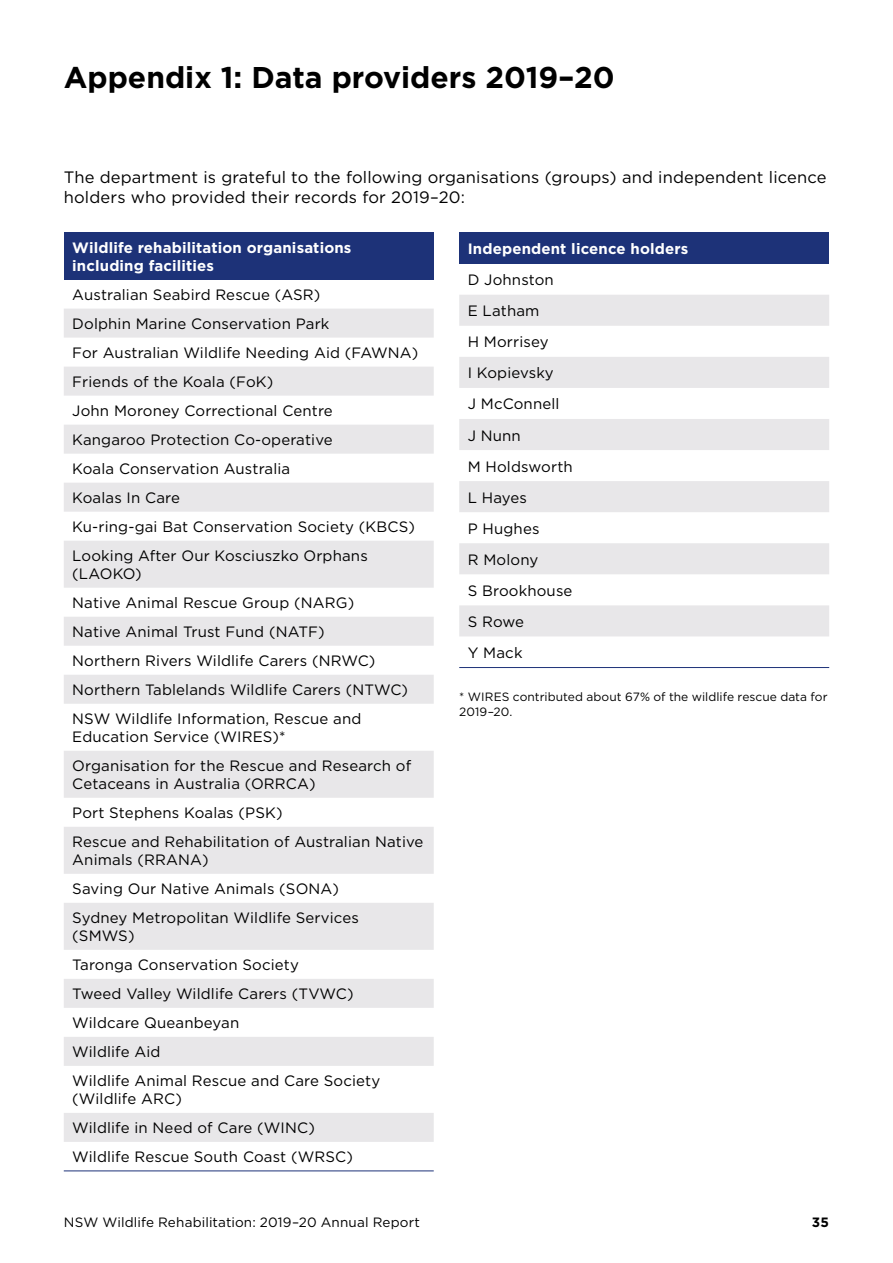
<style>
.page{position:relative;width:893px;height:1263px;background:#fff}
.page>*{position:absolute;margin:0;border:0;box-sizing:border-box;transform-origin:0 0}
.Heading_1{font:700 30px "Gotham";color:#000}
.Body_copy{font:16.5px/19.5px "Gotham";letter-spacing:.01em;color:#000}
.Table_body_copy{font:15px/18px "Gotham";letter-spacing:.01em;color:#000}
.Table_heading{font:700 15px/18px "Gotham";letter-spacing:.01em;color:#fff}
.t1{font:13.5px "Gotham";letter-spacing:.01em;color:#000}
.t2{font:700 13.5px "Gotham";color:#000}
.Disclaimer{font:12px/15px "Gotham";letter-spacing:.005em;color:#000}
</style>
<div class="page">
<div style="left:64px;top:233px;width:370px;height:47px;background:#1d3278"></div>
<svg style="left:64px;top:309px;width:370px;height:833px;fill:#e8e7e9"></svg>
<hr style="left:64px;top:1170px;width:370px;height:1px;background:#1d3278">
<div style="left:459px;top:233px;width:370px;height:31px;background:#1d3278"></div>
<svg style="left:459px;top:295px;width:370px;height:341px;fill:#e8e7e9"></svg>
<hr style="left:459px;top:667px;width:370px;height:1px;background:#1d3278">
<p class="Heading_1" style="left:64px;top:57px;width:552px">Appendix 1: Data providers 2019–20</p>
<p class="Body_copy" style="left:64px;top:167px;width:764px">The department is grateful to the following organisations (groups) and independent licence holders who provided their records for 2019–20:</p>
<p class="Table_heading" style="left:72px;top:239px;width:281px">Wildlife rehabilitation organisations including facilities</p>
<p class="Table_body_copy" style="left:72px;top:285px;width:250px">Australian Seabird Rescue (ASR)</p>
<p class="Table_body_copy" style="left:72px;top:314px;width:259px">Dolphin Marine Conservation Park</p>
<p class="Table_body_copy" style="left:72px;top:343px;width:347px">For Australian Wildlife Needing Aid (FAWNA)</p>
<p class="Table_body_copy" style="left:72px;top:372px;width:202px">Friends of the Koala (FoK)</p>
<p class="Table_body_copy" style="left:72px;top:401px;width:262px">John Moroney Correctional Centre</p>
<p class="Table_body_copy" style="left:72px;top:430px;width:262px">Kangaroo Protection Co-operative</p>
<p class="Table_body_copy" style="left:72px;top:459px;width:219px">Koala Conservation Australia</p>
<p class="Table_body_copy" style="left:72px;top:488px;width:109px">Koalas In Care</p>
<p class="Table_body_copy" style="left:72px;top:517px;width:344px">Ku-ring-gai Bat Conservation Society (KBCS)</p>
<p class="Table_body_copy" style="left:72px;top:546px;width:297px">Looking After Our Kosciuszko Orphans (LAOKO)</p>
<p class="Table_body_copy" style="left:72px;top:594px;width:283px">Native Animal Rescue Group (NARG)</p>
<p class="Table_body_copy" style="left:72px;top:623px;width:254px">Native Animal Trust Fund (NATF)</p>
<p class="Table_body_copy" style="left:72px;top:652px;width:305px">Northern Rivers Wildlife Carers (NRWC)</p>
<p class="Table_body_copy" style="left:72px;top:681px;width:337px">Northern Tablelands Wildlife Carers (NTWC)</p>
<p class="Table_body_copy" style="left:72px;top:710px;width:291px">NSW Wildlife Information, Rescue and<br>Education Service (WIRES)*</p>
<p class="Table_body_copy" style="left:72px;top:757px;width:340px">Organisation for the Rescue and Research of<br>Cetaceans in Australia (ORRCA)</p>
<p class="Table_body_copy" style="left:72px;top:804px;width:212px">Port Stephens Koalas (PSK)</p>
<p class="Table_body_copy" style="left:72px;top:833px;width:353px">Rescue and Rehabilitation of Australian Native<br>Animals (RRANA)</p>
<p class="Table_body_copy" style="left:72px;top:880px;width:268px">Saving Our Native Animals (SONA)</p>
<p class="Table_body_copy" style="left:72px;top:909px;width:288px">Sydney Metropolitan Wildlife Services (SMWS)</p>
<p class="Table_body_copy" style="left:72px;top:956px;width:228px">Taronga Conservation Society</p>
<p class="Table_body_copy" style="left:72px;top:985px;width:283px">Tweed Valley Wildlife Carers (TVWC)</p>
<p class="Table_body_copy" style="left:72px;top:1014px;width:168px">Wildcare Queanbeyan</p>
<p class="Table_body_copy" style="left:72px;top:1043px;width:90px">Wildlife Aid</p>
<p class="Table_body_copy" style="left:72px;top:1072px;width:310px">Wildlife Animal Rescue and Care Society (Wildlife ARC)</p>
<p class="Table_body_copy" style="left:72px;top:1119px;width:244px">Wildlife in Need of Care (WINC)</p>
<p class="Table_body_copy" style="left:72px;top:1148px;width:282px">Wildlife Rescue South Coast (WRSC)</p>
<p class="Table_heading" style="left:468px;top:240px;width:222px">Independent licence holders</p>
<p class="Table_body_copy" style="left:468px;top:271px;width:88px">D Johnston</p>
<p class="Table_body_copy" style="left:468px;top:302px;width:73px">E Latham</p>
<p class="Table_body_copy" style="left:468px;top:333px;width:82px">H Morrisey</p>
<p class="Table_body_copy" style="left:468px;top:364px;width:87px">I Kopievsky</p>
<p class="Table_body_copy" style="left:468px;top:395px;width:93px">J McConnell</p>
<p class="Table_body_copy" style="left:468px;top:426px;width:55px">J Nunn</p>
<p class="Table_body_copy" style="left:468px;top:457px;width:107px">M Holdsworth</p>
<p class="Table_body_copy" style="left:468px;top:488px;width:61px">L Hayes</p>
<p class="Table_body_copy" style="left:468px;top:519px;width:73px">P Hughes</p>
<p class="Table_body_copy" style="left:468px;top:550px;width:72px">R Molony</p>
<p class="Table_body_copy" style="left:468px;top:581px;width:106px">S Brookhouse</p>
<p class="Table_body_copy" style="left:468px;top:612px;width:58px">S Rowe</p>
<p class="Table_body_copy" style="left:468px;top:643px;width:56px">Y Mack</p>
<p class="Disclaimer" style="left:459px;top:689px;width:370px">* WIRES contributed about 67% of the wildlife rescue data for<br>2019–20.</p>
<p class="t1" style="left:64px;top:1213px;width:358px">NSW Wildlife Rehabilitation: 2019–20 Annual Report</p>
<p class="t2" style="left:812px;top:1213px;width:19px">35</p>
</div>
